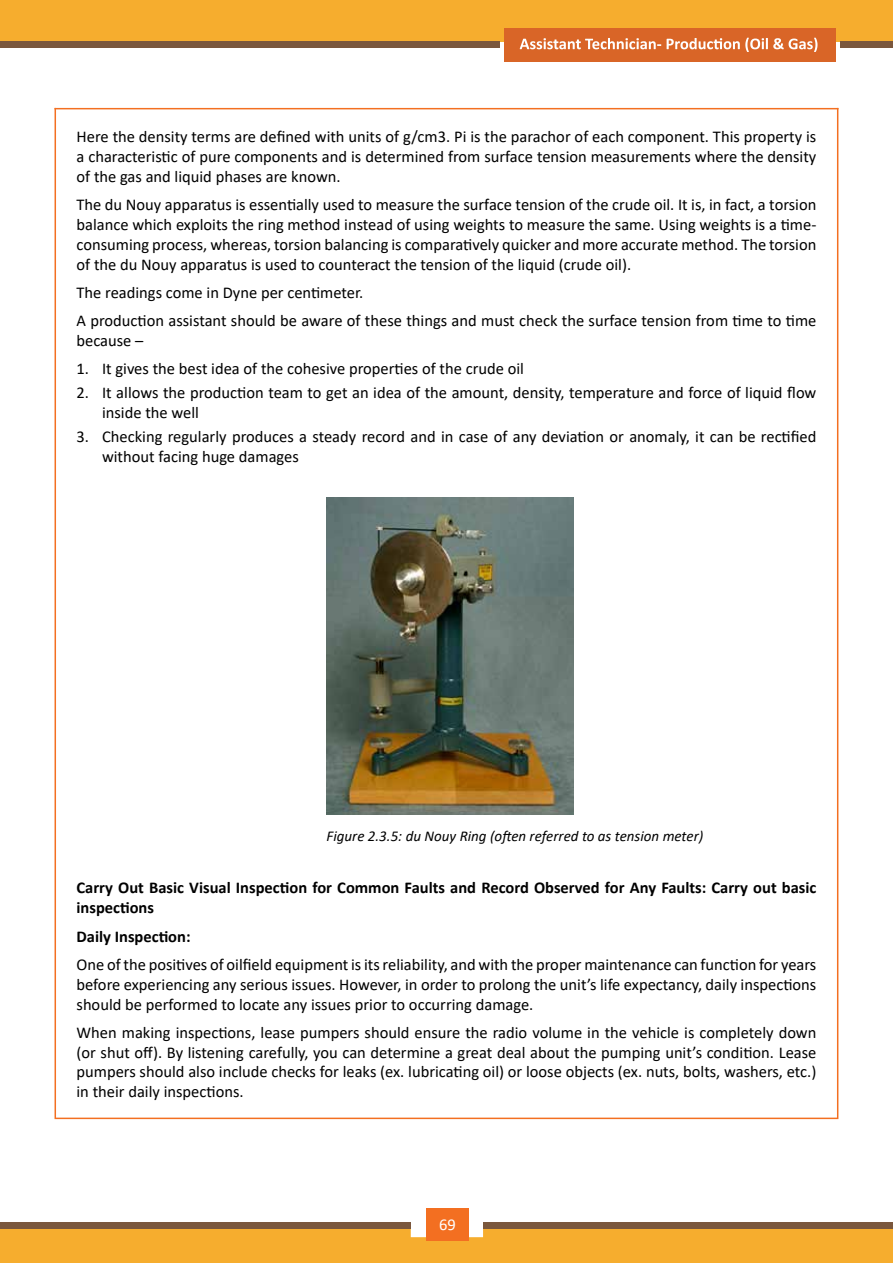
<style>
.page{position:relative;width:893px;height:1263px;background:#fff}
.page>*{position:absolute;margin:0;border:0;box-sizing:border-box;transform-origin:0 0}
.t1{font:16.5px/19.8px "Calibri";color:#000;text-align:justify}
.t2{font:700 16.5px/19.8px "Calibri";color:#000}
.t3{font:16.5px "Calibri";color:#fff}
.t4{font:italic 15px "Calibri";color:#000}
</style>
<div class="page">
<div style="left:0;top:0;width:893px;height:42px;background:#f6ad2e"></div>
<div style="left:0;top:42px;width:500px;height:6px;background:#7a573d"></div>
<div style="left:841px;top:42px;width:52px;height:6px;background:#7a573d"></div>
<div style="left:0;top:1229px;width:893px;height:34px;background:#f6ad2e"></div>
<div style="left:426px;top:1209px;width:43px;height:32px;background:#f36f21"></div>
<div style="left:0;top:1222px;width:411px;height:7px;background:#7a573d"></div>
<div style="left:483px;top:1222px;width:410px;height:7px;background:#7a573d"></div>
<div style="left:504px;top:28px;width:332px;height:33px;background:#d96527"></div>
<svg style="left:520px;top:38px;width:141px;height:11px"></svg>
<svg style="left:667px;top:38px;width:150px;height:14px"></svg>
<hr style="left:55px;top:108px;width:783px;height:1px;background:#f36f21">
<img style="left:327px;top:498px;width:247px;height:317px">
<p class="t1" style="left:77px;top:127px;width:741px">Here the density terms are defined with units of g/cm3. Pi is the parachor of each component. This property is a characteristic of pure components and is determined from surface tension measurements where the density of the gas and liquid phases are known.</p>
<p class="t1" style="left:77px;top:194px;width:741px">The du Nouy apparatus is essentially used to measure the surface tension of the crude oil. It is, in fact, a torsion balance which exploits the ring method instead of using weights to measure the same. Using weights is a time&shy;consuming process, whereas, torsion balancing is comparatively quicker and more accurate method. The torsion of the du Nouy apparatus is used to counteract the tension of the liquid (crude oil).</p>
<p class="t1" style="left:77px;top:278px;width:741px;line-height:28.3px">The readings come in Dyne per centimeter.<br>A production assistant should be aware of these things and must check the surface tension from time to time</p>
<p class="t1" style="left:77px;top:330px;width:68px">because –</p>
<p class="t1" style="left:77px;top:358px;width:449px">1. It gives the best idea of the cohesive properties of the crude oil</p>
<p class="t1" style="left:102px;top:383px;width:716px;text-indent:-26px">2. It allows the production team to get an idea of the amount, density, temperature and force of liquid flow inside the well</p>
<p class="t1" style="left:102px;top:426px;width:716px;text-indent:-26px">3. Checking regularly produces a steady record and in case of any deviation or anomaly, it can be rectified without facing huge damages</p>
<p class="t4" style="left:326px;top:826px;width:378px">Figure 2.3.5: du Nouy Ring (often referred to as tension meter)</p>
<p class="t2" style="left:77px;top:878px;width:741px">Carry Out Basic Visual Inspection for Common Faults and Record Observed for Any Faults: Carry out basic inspections</p>
<p class="t2" style="left:77px;top:926px;width:116px">Daily Inspection:</p>
<p class="t1" style="left:77px;top:954px;width:741px">One of the positives of oilfield equipment is its reliability, and with the proper maintenance can function for years before experiencing any serious issues. However, in order to prolong the unit’s life expectancy, daily inspections should be performed to locate any issues prior to occurring damage.</p>
<p class="t1" style="left:77px;top:1022px;width:741px">When making inspections, lease pumpers should ensure the radio volume in the vehicle is completely down (or shut off). By listening carefully, you can determine a great deal about the pumping unit’s condition. Lease pumpers should also include checks for leaks (ex. lubricating oil) or loose objects (ex. nuts, bolts, washers, etc.) in their daily inspections.</p>
<p class="t3" style="left:439px;top:1213px;width:18px">69</p>
</div>
